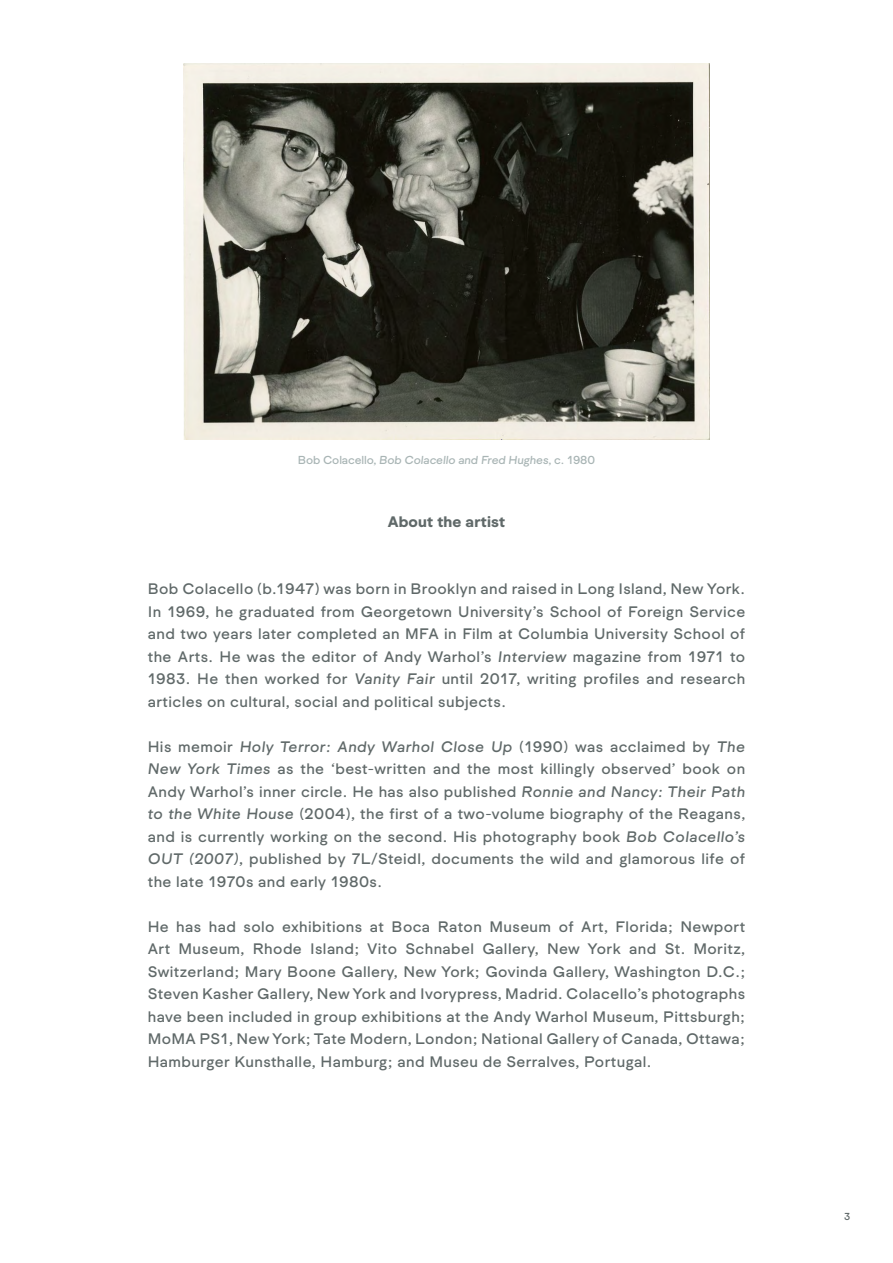
<style>
.page{position:relative;width:893px;height:1263px;background:#fff}
.page>*{position:absolute;margin:0;border:0;box-sizing:border-box;transform-origin:0 0}
.t1{font:15.75px/22.5px "Formale Grotesque N3";letter-spacing:.025em;color:#606969;text-align:justify}
.t2{font:15.75px "Formale Grotesque N3 It";letter-spacing:.025em;color:#606969}
.t3{font:15.75px "Formale Grotesque B2";letter-spacing:.01em;color:#606969}
.t4{font:12px "Formale Grotesque N3 It";letter-spacing:-.01em;color:#a9b5b5}
.t5{font:10.5px "Formale Grotesque N3";color:#606969}
.s1{font-family:"Formale Grotesque N3"}
.s2{font-family:"Formale Grotesque N3 It"}
</style>
<div class="page">
<img style="left:183px;top:64px;width:527px;height:375px">
<p class="t4" style="left:298px;top:453px;width:299px"><span class="s1">Bob Colacello,</span> Bob Colacello and Fred Hughes<span class="s1">, c. 1980</span></p>
<p class="t3" style="left:388px;top:512px;width:119px">About the artist</p>
<p class="t1" style="left:148px;top:577px;width:599px">Bob Colacello (b.1947) was born in Brooklyn and raised in Long Island, New York.<br>In 1969, he graduated from Georgetown University’s School of Foreign Service and two years later completed an MFA in Film at Columbia University School of the Arts. He was the editor of Andy Warhol’s <span class="s2">Interview</span> magazine from 1971 to 1983. He then worked for <span class="s2">Vanity Fair</span> until 2017, writing profiles and research articles on cultural, social and political subjects.</p>
<p class="t2" style="left:148px;top:737px;width:599px"><span class="s1">His memoir</span> Holy Terror: Andy Warhol Close Up <span class="s1">(1990) was acclaimed by</span> The</p>
<p class="t1" style="left:148px;top:757px;width:599px"><span class="s2">New York Times</span> as the ‘best-written and the most killingly observed’ book on Andy Warhol’s inner circle. He has also published <span class="s2">Ronnie and Nancy: Their Path to the White House</span> (2004), the first of a two-volume biography of the Reagans, and is currently working on the second. His photography book <span class="s2">Bob Colacello’s OUT (2007)</span>, published by 7L/Steidl, documents the wild and glamorous life of the late 1970s and early 1980s.</p>
<p class="t1" style="left:148px;top:915px;width:599px">He has had solo exhibitions at Boca Raton Museum of Art, Florida; Newport Art Museum, Rhode Island; Vito Schnabel Gallery, New York and St. Moritz, Switzerland; Mary Boone Gallery, New York; Govinda Gallery, Washington D.C.; Steven Kasher Gallery, New York and Ivorypress, Madrid. Colacello’s photographs have been included in group exhibitions at the Andy Warhol Museum, Pittsburgh; MoMA PS1, New York; Tate Modern, London; National Gallery of Canada, Ottawa; Hamburger Kunsthalle, Hamburg; and Museu de Serralves, Portugal.</p>
<p class="t5" style="left:844px;top:1211px;width:8px">3</p>
</div>
